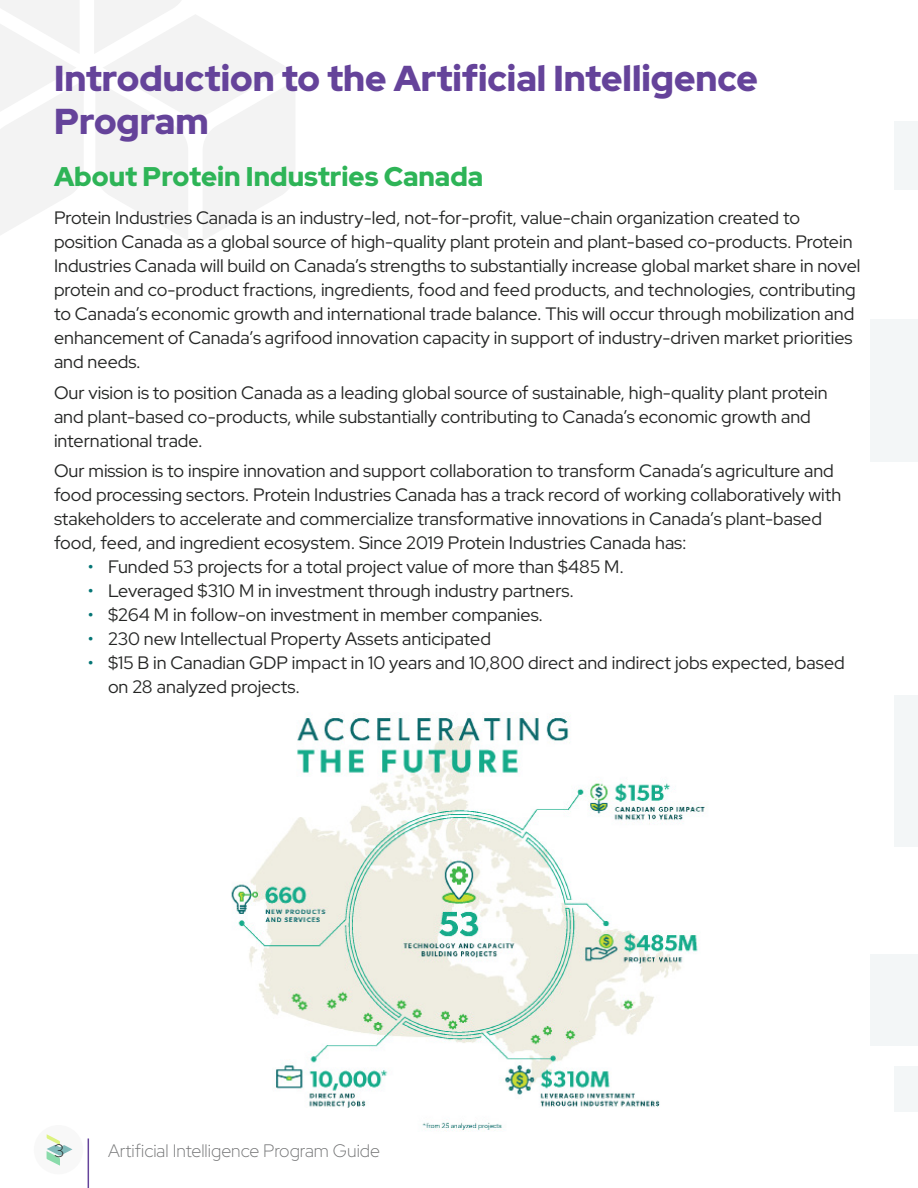
<style>
.page{position:relative;width:918px;height:1188px;background:#fff}
.page>*{position:absolute;margin:0;border:0;box-sizing:border-box;transform-origin:0 0}
.Heading{font:900 36px/43.2px "Red Hat Display";color:#65439a}
.Sub-heading{font:900 27px "Red Hat Display";color:#2eb457}
.Body_text{font:18px/24px "Red Hat Display";color:#242524}
.t1{font:300 18px "Red Hat Display";color:#717273}
.t2{font:300 18px "Red Hat Display";color:#242524}
.s1{color:#047575}
</style>
<div class="page">
<div style="left:34px;top:1125px;width:49px;height:49px;background:#f2f2f2;border-radius:50%"></div>
<svg style="left:47px;top:1134px;width:25px;height:32px"></svg>
<hr style="left:88px;top:1139px;width:1px;height:49px;background:#65439a">
<div style="left:870px;top:320px;width:48px;height:142px;background:#f3f6f7"></div>
<div style="left:894px;top:696px;width:24px;height:151px;background:#f3f6f7"></div>
<div style="left:894px;top:1066px;width:24px;height:46px;background:#f3f6f7"></div>
<div style="left:870px;top:955px;width:48px;height:91px;background:#f3f6f7"></div>
<div style="left:894px;top:122px;width:24px;height:68px;background:#f3f6f7"></div>
<svg style="left:0;top:0;width:83px;height:235px"></svg>
<svg style="left:94px;top:0;width:201px;height:240px"></svg>
<img style="left:231px;top:713px;width:474px;height:418px">
<p class="Heading" style="left:54px;top:56px;width:705px">Introduction to the Artificial Intelligence<br>Program</p>
<p class="Sub-heading" style="left:54px;top:159px;width:431px">About Protein Industries Canada</p>
<p class="Body_text" style="left:54px;top:205px;width:808px">Protein Industries Canada is an industry-led, not-for-profit, value-chain organization created to position Canada as a global source of high-quality plant protein and plant-based co-products. Protein Industries Canada will build on Canada’s strengths to substantially increase global market share in novel protein and co-product fractions, ingredients, food and feed products, and technologies, contributing to Canada’s economic growth and international trade balance. This will occur through mobilization and enhancement of Canada’s agrifood innovation capacity in support of industry-driven market priorities and needs.</p>
<p class="Body_text" style="left:54px;top:380px;width:775px">Our vision is to position Canada as a leading global source of sustainable, high-quality plant protein and plant-based co-products, while substantially contributing to Canada’s economic growth and international trade.</p>
<p class="Body_text" style="left:54px;top:459px;width:789px">Our mission is to inspire innovation and support collaboration to transform Canada’s agriculture and food processing sectors. Protein Industries Canada has a track record of working collaboratively with stakeholders to accelerate and commercialize transformative innovations in Canada’s plant-based food, feed, and ingredient ecosystem. Since 2019 Protein Industries Canada has:</p>
<p class="Body_text" style="left:88px;top:555px;width:538px"><span class="s1">•</span> Funded 53 projects for a total project value of more than $485 M.</p>
<p class="Body_text" style="left:88px;top:579px;width:488px"><span class="s1">•</span> Leveraged $310 M in investment through industry partners.</p>
<p class="Body_text" style="left:88px;top:603px;width:457px"><span class="s1">•</span> $264 M in follow-on investment in member companies.</p>
<p class="Body_text" style="left:88px;top:627px;width:405px"><span class="s1">•</span> 230 new Intellectual Property Assets anticipated</p>
<p class="Body_text" style="left:108px;top:651px;width:738px;text-indent:-20px"><span class="s1">•</span> $15 B in Canadian GDP impact in 10 years and 10,800 direct and indirect jobs expected, based on 28 analyzed projects.</p>
<p class="t2" style="left:54px;top:1139px;width:12px">3</p>
<p class="t1" style="left:108px;top:1139px;width:274px">Artificial Intelligence Program Guide</p>
</div>
